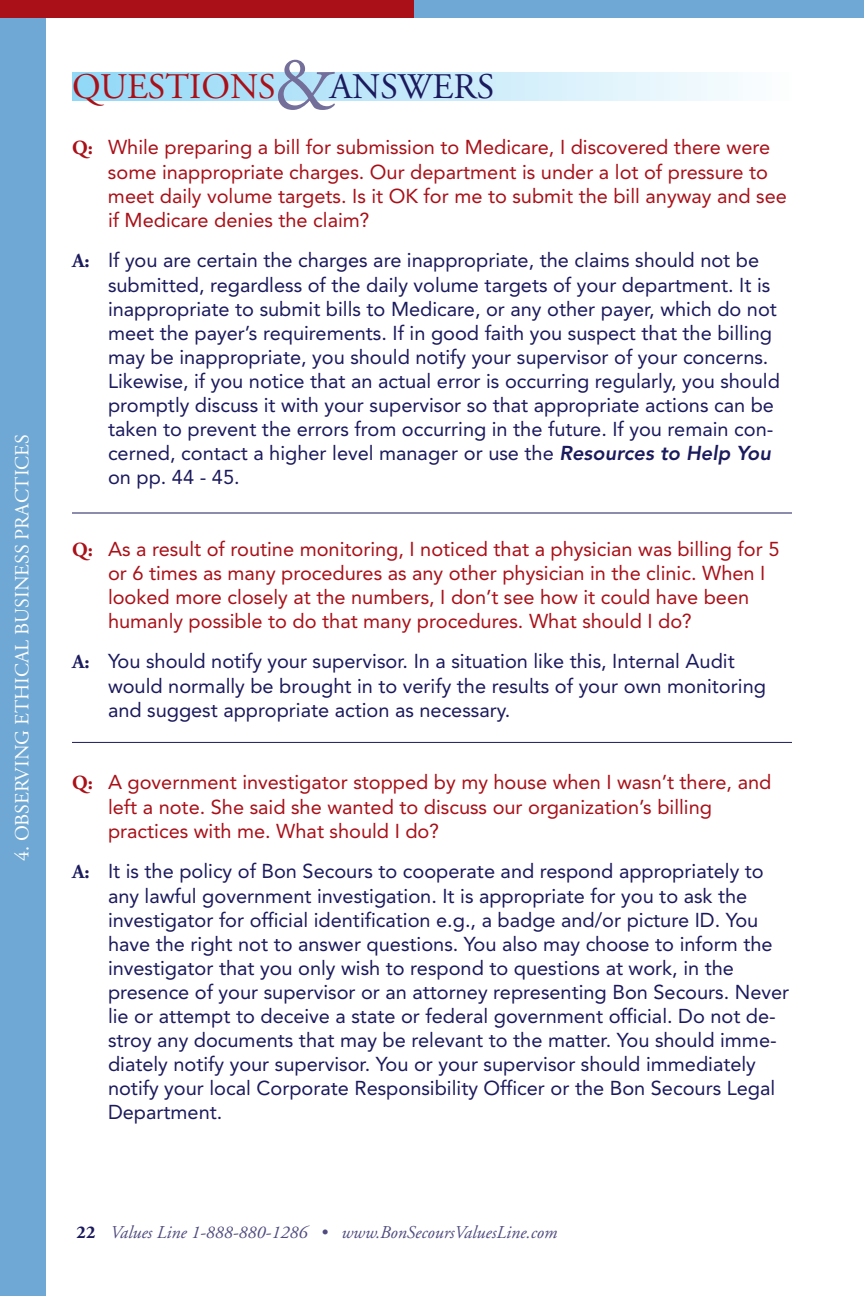
<style>
.page{position:relative;width:864px;height:1296px;background:#fff}
.page>*{position:absolute;margin:0;border:0;box-sizing:border-box;transform-origin:0 0}
.t1{font:76.8px "Adobe Garamond";color:#746e9a}
.t2{font:36px "Adobe Garamond";color:#a91018}
.t3{font:36px "Adobe Garamond";color:#1b1a5d}
.t4{font:20px/24px "Avenir";color:#1b1a5d}
.t5{font:20px/24.2px "Avenir";color:#a91018}
.t6{font:20px "Adobe Garamond";color:#fff}
.t7{font:italic 18px "Adobe Garamond";color:#4f4b7f}
.s1{font-family:"Adobe Garamond";font-weight:700}
.s2{font-weight:800;font-style:italic}
.s3{font-weight:700;font-style:normal;color:#1b1a5d}
</style>
<div class="page">
<div style="left:72px;top:72px;width:720px;height:28px;background:linear-gradient(to right,#91d7f7,#fdfefe)"></div>
<div style="left:0;top:0;width:45px;height:1296px;background:#6fa8d4"></div>
<div style="left:0;top:0;width:432px;height:18px;background:#a91018"></div>
<div style="left:414px;top:0;width:450px;height:18px;background:#6fa8d4"></div>
<hr style="left:72px;top:512px;width:720px;height:2px;background:#1b1a5d">
<hr style="left:72px;top:742px;width:720px;height:1px;background:#1b1a5d">
<p class="t6" style="left:14px;top:861px;width:429px;rotate:-90deg">4. OBSERVING ETHICAL BUSINESS PRACTICES</p>
<h1 class="t1" style="left:273px;top:54px;width:64px">&amp;</h1>
<h2 class="t2" style="left:72px;top:72px;width:205px">QUESTIONS</h2>
<h2 class="t3" style="left:330px;top:72px;width:166px">ANSWERS</h2>
<p class="t5" style="left:108px;top:137px;width:680px;text-indent:-36px"><span class="s1">Q:</span> While preparing a bill for submission to Medicare, I discovered there were some inappropriate charges. Our department is under a lot of pressure to meet daily volume targets. Is it OK for me to submit the bill anyway and see if Medicare denies the claim?</p>
<p class="t4" style="left:108px;top:250px;width:673px;text-indent:-36px"><span class="s1">A:</span> If you are certain the charges are inappropriate, the claims should not be submitted, regardless of the daily volume targets of your department. It is inappropriate to submit bills to Medicare, or any other payer, which do not meet the payer’s requirements. If in good faith you suspect that the billing may be inappropriate, you should notify your supervisor of your concerns.<br>Likewise, if you notice that an actual error is occurring regularly, you should promptly discuss it with your supervisor so that appropriate actions can be taken to prevent the errors from occurring in the future. If you remain con&shy;cerned, contact a higher level manager or use the <span class="s2">Resources to Help You </span>on pp. 44 - 45.</p>
<p class="t5" style="left:108px;top:538px;width:673px;text-indent:-36px"><span class="s1">Q:</span> As a result of routine monitoring, I noticed that a physician was billing for 5 or 6 times as many procedures as any other physician in the clinic. When I looked more closely at the numbers, I don’t see how it could have been humanly possible to do that many procedures. What should I do?</p>
<p class="t4" style="left:108px;top:651px;width:659px;text-indent:-36px"><span class="s1">A:</span> You should notify your supervisor. In a situation like this, Internal Audit would normally be brought in to verify the results of your own monitoring and suggest appropriate action as necessary.</p>
<p class="t5" style="left:108px;top:772px;width:665px;text-indent:-36px"><span class="s1">Q:</span> A government investigator stopped by my house when I wasn’t there, and left a note. She said she wanted to discuss our organization’s billing practices with me. What should I do?</p>
<p class="t4" style="left:108px;top:861px;width:683px;text-indent:-36px"><span class="s1">A:</span> It is the policy of Bon Secours to cooperate and respond appropriately to any lawful government investigation. It is appropriate for you to ask the investigator for official identification e.g., a badge and/or picture ID. You have the right not to answer questions. You also may choose to inform the investigator that you only wish to respond to questions at work, in the presence of your supervisor or an attorney representing Bon Secours. Never lie or attempt to deceive a state or federal government official. Do not de&shy;stroy any documents that may be relevant to the matter. You should imme&shy;diately notify your supervisor. You or your supervisor should immediately notify your local Corporate Responsibility Officer or the Bon Secours Legal Department.</p>
<p class="t7" style="left:77px;top:1225px;width:482px"><span class="s3">22</span> Values Line 1-888-880-1286 • www.BonSecoursValuesLine.com</p>
</div>
